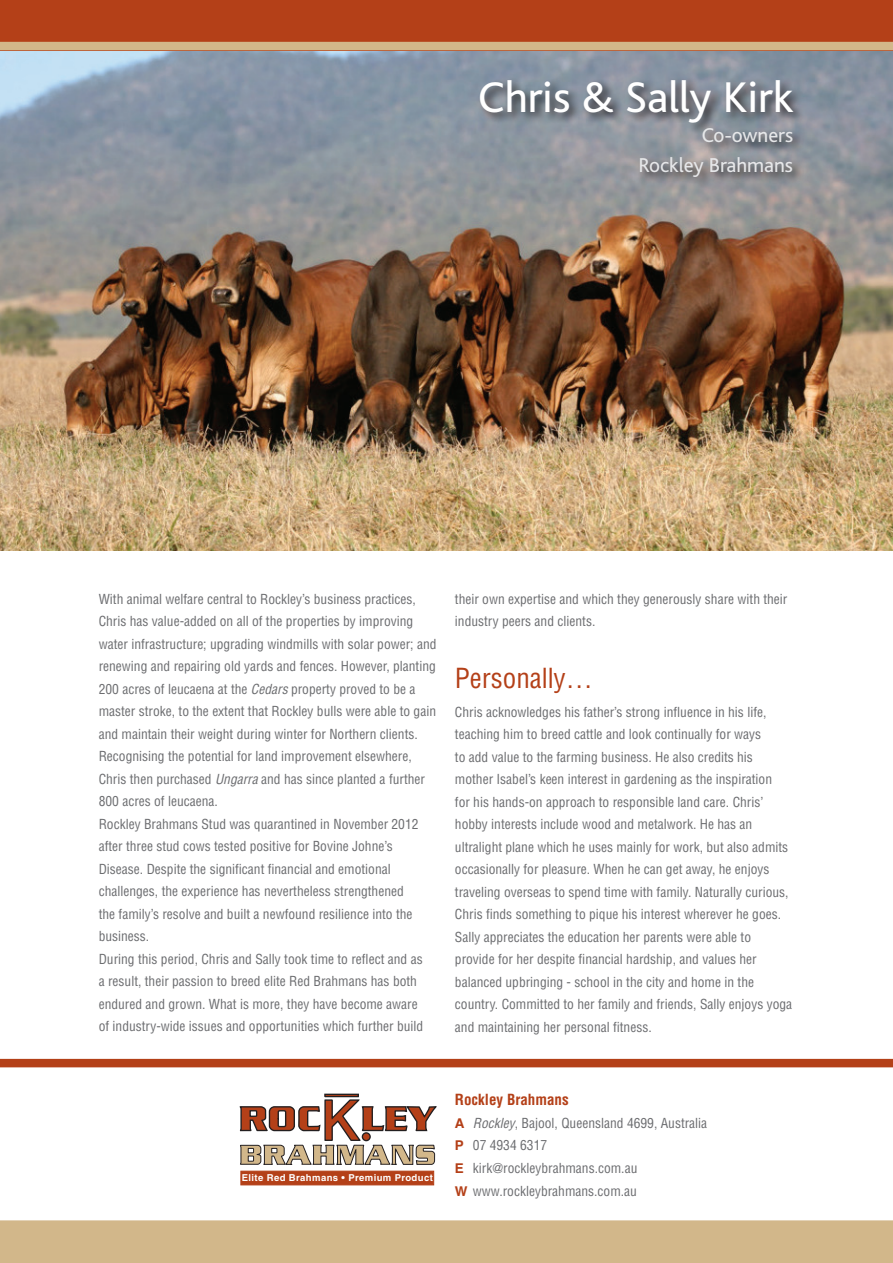
<style>
.page{position:relative;width:893px;height:1263px;background:#fff}
.page>*{position:absolute;margin:0;border:0;box-sizing:border-box;transform-origin:0 0}
.t1{font:45px "Bliss";color:#fff}
.t2{font:condensed 27px "Helvetica";color:#b44018}
.t3{font:21px/30px "Bliss";color:#e6e7e9;text-align:right}
.t4{font:700 condensed 15px "Helvetica";color:#b44018}
.t5{font:condensed 13.5px/22.5px "Helvetica";color:#6c6d70}
.t6{font:700 9.6px "Helvetica";letter-spacing:.04em;color:#fff}
.s1{font-style:italic}
.s2{font-weight:700;font-stretch:normal;color:#b44018}
</style>
<div class="page">
<img style="left:0;top:50px;width:893px;height:501px">
<div style="left:0;top:0;width:893px;height:50px;background:#b44018"></div>
<div style="left:0;top:42px;width:893px;height:8px;background:#d2b78a"></div>
<div style="left:0;top:1220px;width:893px;height:43px;background:#d2b78a"></div>
<div style="left:0;top:1059px;width:893px;height:8px;background:#b44018"></div>
<div style="left:477px;top:77px;width:328px;height:112px;background:#231f20;opacity:.95"></div>
<svg style="left:239px;top:1093px;width:198px;height:72px"></svg>
<div style="left:362px;top:1133px;width:8px;height:7px;background:#b44018;border-radius:50%"></div>
<div style="left:362px;top:1132px;width:9px;height:9px;border:1px solid #231f20;border-radius:50%"></div>
<div style="left:240px;top:1171px;width:194px;height:14px;background:#b44018;border:1px solid #b44018"></div>
<h1 class="t1" style="left:478px;top:74px;width:316px">Chris &amp; Sally Kirk</h1>
<h3 class="t3" style="left:639px;top:121px;width:156px">Co-owners<br>Rockley Brahmans</h3>
<p class="t5" style="left:99px;top:587px;width:339px">With animal welfare central to Rockley’s business practices, Chris has value-added on all of the properties by improving water infrastructure; upgrading windmills with solar power; and renewing and repairing old yards and fences. However, planting 200 acres of leucaena at the <span class="s1">Cedars</span> property proved to be a master stroke, to the extent that Rockley bulls were able to gain and maintain their weight during winter for Northern clients.<br>Recognising the potential for land improvement elsewhere, Chris then purchased <span class="s1">Ungarra</span> and has since planted a further 800 acres of leucaena.<br>Rockley Brahmans Stud was quarantined in November 2012 after three stud cows tested positive for Bovine Johne’s Disease. Despite the significant financial and emotional challenges, the experience has nevertheless strengthened<br>the family’s resolve and built a newfound resilience into the business.<br>During this period, Chris and Sally took time to reflect and as<br>a result, their passion to breed elite Red Brahmans has both endured and grown. What is more, they have become aware<br>of industry-wide issues and opportunities which further build</p>
<p class="t5" style="left:455px;top:587px;width:334px">their own expertise and which they generously share with their industry peers and clients.</p>
<h2 class="t2" style="left:455px;top:661px;width:139px">Personally…</h2>
<p class="t5" style="left:455px;top:700px;width:339px">Chris acknowledges his father’s strong influence in his life, teaching him to breed cattle and look continually for ways<br>to add value to the farming business. He also credits his mother Isabel’s keen interest in gardening as the inspiration<br>for his hands-on approach to responsible land care. Chris’ hobby interests include wood and metalwork. He has an ultralight plane which he uses mainly for work, but also admits occasionally for pleasure. When he can get away, he enjoys traveling overseas to spend time with family. Naturally curious, Chris finds something to pique his interest wherever he goes.<br>Sally appreciates the education her parents were able to provide for her despite financial hardship, and values her balanced upbringing - school in the city and home in the country. Committed to her family and friends, Sally enjoys yoga and maintaining her personal fitness.</p>
<p class="t6" style="left:242px;top:1172px;width:193px">Elite Red Brahmans • Premium Product</p>
<p class="t4" style="left:455px;top:1091px;width:115px">Rockley Brahmans</p>
<p class="t5" style="left:455px;top:1111px;width:254px"><span class="s2">A</span> <span class="s1">Rockley</span>, Bajool, Queensland 4699, Australia<br><span class="s2">P</span> 07 4934 6317<br><span class="s2">E</span> kirk@rockleybrahmans.com.au<br><span class="s2">W</span> www.rockleybrahmans.com.au</p>
</div>
